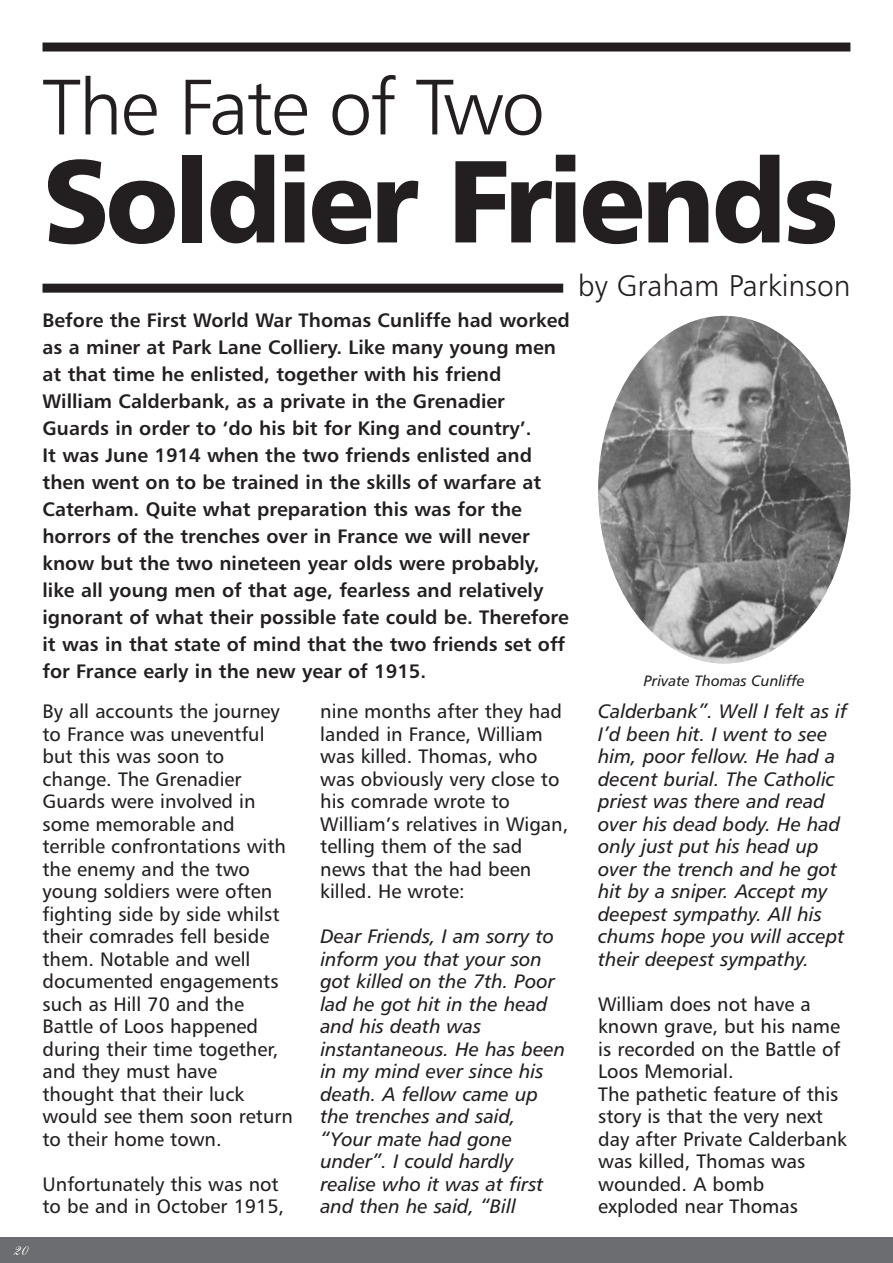
<style>
.page{position:relative;width:893px;height:1263px;background:#fff}
.page>*{position:absolute;margin:0;border:0;box-sizing:border-box;transform-origin:0 0}
.t1{font:117px "Humanist 777 BT Black B";letter-spacing:-.035em;color:#231f20;scale:.95 1}
.t2{font:78.75px "Humanist 777 BT Light B";letter-spacing:-.03em;color:#231f20}
.t3{font:30px "Humanist 777 BT Light B";color:#231f20}
.t4{font:19.5px/22.5px "Humanist 777 BT Roman B";color:#231f20}
.t5{font:19.5px/27px "Humanist 777 BT Bold B";color:#231f20}
.t6{font:19.5px/22.5px "Humanist 777 BT Italic B";color:#231f20}
.t7{font:18px "Shelley Andante BT";color:#fff}
.t8{font:15px "Humanist 777 BT Italic B";color:#231f20}
</style>
<div class="page">
<div style="left:0;top:1237px;width:893px;height:26px;background:#6c6d70"></div>
<div style="left:43px;top:43px;width:807px;height:9px;background:#231f20"></div>
<div style="left:43px;top:284px;width:520px;height:9px;background:#231f20"></div>
<img style="left:598px;top:316px;width:252px;height:347px;border-radius:50%">
<p class="t7" style="left:14px;top:1242px;width:16px">20</p>
<h2 class="t2" style="left:43px;top:76px;width:504px">The Fate of Two</h2>
<h1 class="t1" style="left:43px;top:155px;width:839px">Soldier Friends</h1>
<h3 class="t3" style="left:578px;top:274px;width:274px">by Graham Parkinson</h3>
<p class="t5" style="left:43px;top:308px;width:529px">Before the First World War Thomas Cunliffe had worked as a miner at Park Lane Colliery. Like many young men at that time he enlisted, together with his friend William Calderbank, as a private in the Grenadier Guards in order to ‘do his bit for King and country’.<br>It was June 1914 when the two friends enlisted and then went on to be trained in the skills of warfare at Caterham. Quite what preparation this was for the horrors of the trenches over in France we will never know but the two nineteen year olds were probably, like all young men of that age, fearless and relatively ignorant of what their possible fate could be. Therefore it was in that state of mind that the two friends set off for France early in the new year of 1915.</p>
<p class="t8" style="left:644px;top:675px;width:162px">Private Thomas Cunliffe</p>
<p class="t4" style="left:43px;top:702px;width:252px">By all accounts the journey to France was uneventful but this was soon to change. The Grenadier<br>Guards were involved in some memorable and terrible confrontations with the enemy and the two young soldiers were often fighting side by side whilst their comrades fell beside them. Notable and well documented engagements such as Hill 70 and the<br>Battle of Loos happened during their time together, and they must have thought that their luck would see them soon return to their home town.</p>
<p class="t4" style="left:43px;top:1174px;width:243px">Unfortunately this was not to be and in October 1915,</p>
<p class="t4" style="left:320px;top:702px;width:249px">nine months after they had landed in France, William was killed. Thomas, who was obviously very close to his comrade wrote to<br>William’s relatives in Wigan, telling them of the sad news that the had been killed. He wrote:</p>
<p class="t6" style="left:320px;top:927px;width:246px">Dear Friends, I am sorry to inform you that your son got killed on the 7th. Poor lad he got hit in the head and his death was instantaneous. He has been in my mind ever since his death. A fellow came up the trenches and said, “Your mate had gone under”. I could hardly realise who it was at first and then he said, “Bill</p>
<p class="t6" style="left:598px;top:701px;width:250px">Calderbank”. Well I felt as if<br>I’d been hit. I went to see him, poor fellow. He had a decent burial. The Catholic priest was there and read over his dead body. He had only just put his head up over the trench and he got hit by a sniper. Accept my deepest sympathy. All his chums hope you will accept their deepest sympathy.</p>
<p class="t4" style="left:598px;top:994px;width:250px">William does not have a known grave, but his name is recorded on the Battle of<br>Loos Memorial.<br>The pathetic feature of this story is that the very next day after Private Calderbank was killed, Thomas was wounded. A bomb exploded near Thomas</p>
</div>
